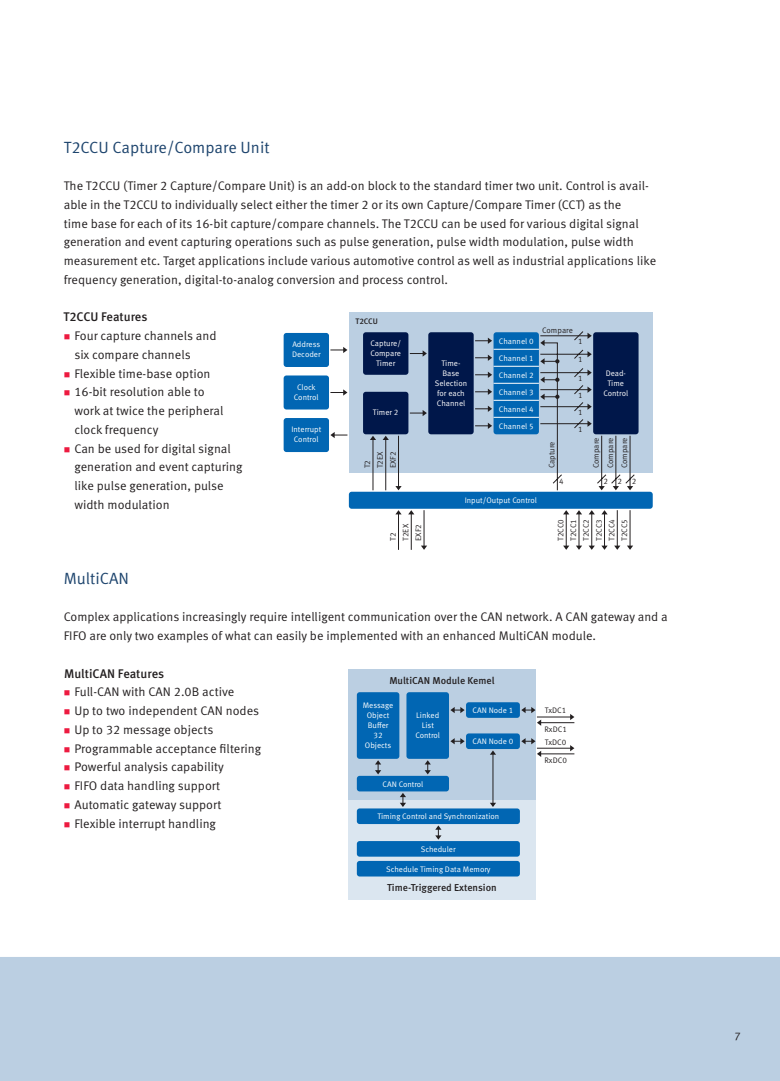
<style>
.page{position:relative;width:780px;height:1081px;background:#bbcfe2}
.page>*{position:absolute;margin:0;border:0;box-sizing:border-box;transform-origin:0 0}
.t1{font:16.25px "Infineon Meta";color:#1d446d}
.t2{font:12.5px/18.8px "Infineon Meta";color:#231f20}
.t3{font:500 12.5px "Infineon Meta";letter-spacing:-.005em;color:#231f20}
.t4{font:11.25px "Infineon Meta";color:#231f20}
.t5{font:500 10px "Infineon Meta";color:#231f20}
.t6{font:8px/10px "Infineon Meta";color:#fff;text-align:center}
.t7{font:8px/12.8px "Infineon Meta";color:#231f20}
.t8{font:500 8px "Infineon Meta";letter-spacing:-.005em;color:#231f20}
</style>
<div class="page">
<div style="left:0;top:0;width:780px;height:957px;background:#fff"></div>
<div style="left:349px;top:312px;width:303px;height:160px;background:#bbcfe2"></div>
<div style="left:593px;top:332px;width:45px;height:102px;background:#00174a;border-radius:3px"></div>
<div style="left:283px;top:333px;width:46px;height:34px;background:#0166b3;border-radius:3px"></div>
<div style="left:283px;top:375px;width:46px;height:34px;background:#0166b3;border-radius:3px"></div>
<div style="left:283px;top:418px;width:46px;height:34px;background:#0166b3;border-radius:3px"></div>
<div style="left:349px;top:492px;width:303px;height:17px;background:#0166b3;border-radius:3px"></div>
<svg style="left:372px;top:396px;width:263px;height:154px"></svg>
<svg style="left:598px;top:486px;width:6px;height:4px"></svg>
<svg style="left:421px;top:545px;width:6px;height:5px"></svg>
<svg style="left:408px;top:510px;width:6px;height:4px"></svg>
<svg style="left:395px;top:510px;width:6px;height:4px"></svg>
<svg style="left:576px;top:510px;width:6px;height:4px"></svg>
<svg style="left:563px;top:510px;width:6px;height:4px"></svg>
<svg style="left:563px;top:545px;width:6px;height:5px"></svg>
<svg style="left:576px;top:545px;width:6px;height:5px"></svg>
<svg style="left:588px;top:510px;width:7px;height:4px"></svg>
<svg style="left:588px;top:545px;width:7px;height:5px"></svg>
<svg style="left:601px;top:510px;width:6px;height:4px"></svg>
<svg style="left:601px;top:545px;width:6px;height:5px"></svg>
<svg style="left:614px;top:545px;width:6px;height:5px"></svg>
<svg style="left:627px;top:545px;width:6px;height:5px"></svg>
<svg style="left:627px;top:486px;width:6px;height:4px"></svg>
<svg style="left:612px;top:486px;width:7px;height:4px"></svg>
<svg style="left:330px;top:330px;width:261px;height:161px"></svg>
<div style="left:348px;top:670px;width:187px;height:130px;background:#bbcfe2"></div>
<div style="left:348px;top:800px;width:187px;height:99px;background:#dbe6f0"></div>
<div style="left:466px;top:733px;width:54px;height:16px;background:#0166b3;border-radius:3px"></div>
<div style="left:357px;top:776px;width:92px;height:15px;background:#0166b3;border-radius:3px"></div>
<div style="left:357px;top:808px;width:163px;height:16px;background:#0166b3;border-radius:3px"></div>
<div style="left:357px;top:841px;width:163px;height:15px;background:#0166b3;border-radius:3px"></div>
<div style="left:357px;top:861px;width:163px;height:15px;background:#0166b3;border-radius:3px"></div>
<div style="left:466px;top:702px;width:54px;height:16px;background:#0166b3;border-radius:3px"></div>
<div style="left:406px;top:692px;width:43px;height:67px;background:#0166b3;border-radius:3px"></div>
<div style="left:357px;top:692px;width:42px;height:67px;background:#0166b3;border-radius:3px"></div>
<svg style="left:450px;top:738px;width:14px;height:6px"></svg>
<svg style="left:375px;top:760px;width:6px;height:14px"></svg>
<svg style="left:424px;top:760px;width:7px;height:14px"></svg>
<svg style="left:400px;top:793px;width:6px;height:14px"></svg>
<svg style="left:435px;top:825px;width:6px;height:14px"></svg>
<hr style="left:492px;top:753px;width:1px;height:50px;background:#231f20">
<svg style="left:490px;top:750px;width:6px;height:5px"></svg>
<svg style="left:490px;top:803px;width:6px;height:4px"></svg>
<hr style="left:537px;top:748px;width:35px;height:1px;background:#231f20">
<svg style="left:570px;top:745px;width:4px;height:6px"></svg>
<hr style="left:539px;top:753px;width:35px;height:1px;background:#231f20">
<svg style="left:537px;top:751px;width:4px;height:6px"></svg>
<svg style="left:521px;top:738px;width:14px;height:6px"></svg>
<svg style="left:450px;top:707px;width:14px;height:6px"></svg>
<hr style="left:537px;top:716px;width:35px;height:1px;background:#231f20">
<svg style="left:570px;top:714px;width:4px;height:6px"></svg>
<hr style="left:539px;top:722px;width:35px;height:1px;background:#231f20">
<svg style="left:537px;top:719px;width:4px;height:7px"></svg>
<svg style="left:521px;top:707px;width:14px;height:6px"></svg>
<svg style="left:65px;top:690px;width:5px;height:6px"></svg>
<svg style="left:65px;top:709px;width:5px;height:5px"></svg>
<svg style="left:65px;top:728px;width:5px;height:5px"></svg>
<svg style="left:65px;top:747px;width:5px;height:5px"></svg>
<svg style="left:65px;top:765px;width:5px;height:6px"></svg>
<svg style="left:65px;top:784px;width:5px;height:5px"></svg>
<svg style="left:65px;top:803px;width:5px;height:5px"></svg>
<svg style="left:65px;top:822px;width:5px;height:5px"></svg>
<svg style="left:65px;top:334px;width:5px;height:5px"></svg>
<svg style="left:65px;top:372px;width:5px;height:5px"></svg>
<svg style="left:65px;top:390px;width:5px;height:6px"></svg>
<svg style="left:65px;top:447px;width:5px;height:5px"></svg>
<h1 class="t1" style="left:64px;top:137px;width:207px">T2CCU Capture/Compare Unit</h1>
<p class="t2" style="left:64px;top:176px;width:594px">The T2CCU (Timer 2 Capture/Compare Unit) is an add-on block to the standard timer two unit. Control is avail&shy;able in the T2CCU to individually select either the timer 2 or its own Capture/Compare Timer (CCT) as the<br>time base for each of its 16-bit capture/compare channels. The T2CCU can be used for various digital signal generation and event capturing operations such as pulse generation, pulse width modulation, pulse width measurement etc. Target applications include various automotive control as well as industrial applications like frequency generation, digital-to-analog conversion and process control.</p>
<p class="t3" style="left:63px;top:309px;width:86px">T2CCU Features</p>
<p class="t2" style="left:74px;top:326px;width:170px">Four capture channels and<br>six compare channels<br>Flexible time-base option<br>16-bit resolution able to<br>work at twice the peripheral clock frequency<br>Can be used for digital signal generation and event capturing like pulse generation, pulse width modulation</p>
<p class="t6" style="left:292px;top:339px;width:30px;text-align:left">Address<br>Decoder</p>
<p class="t6" style="left:294px;top:382px;width:26px">Clock<br>Control</p>
<p class="t6" style="left:291px;top:425px;width:32px">Interrupt<br>Control</p>
<p class="t8" style="left:355px;top:316px;width:24px">T2CCU</p>
<p class="t6" style="left:370px;top:338px;width:32px">Capture/<br>Compare<br>Timer</p>
<p class="t6" style="left:373px;top:408px;width:27px">Timer 2</p>
<p class="t7" style="left:361px;top:468px;width:18px;rotate:-90deg">T2<br>T2EX</p>
<p class="t7" style="left:386px;top:468px;width:18px;rotate:-90deg">EXF2</p>
<p class="t6" style="left:435px;top:358px;width:34px">Time-<br>Base<br>Selection for each<br>Channel</p>
<p class="t6" style="left:499px;top:332px;width:36px;line-height:17px;text-align:justify">Channel 0<br>Channel 1<br>Channel 2<br>Channel 3<br>Channel 4<br>Channel 5</p>
<p class="t7" style="left:542px;top:324px;width:32px">Compare</p>
<p class="t7" style="left:578px;top:335px;width:6px">1</p>
<p class="t7" style="left:578px;top:353px;width:6px">1</p>
<p class="t7" style="left:578px;top:372px;width:6px">1</p>
<p class="t7" style="left:545px;top:468px;width:28px;rotate:-90deg">Capture</p>
<p class="t7" style="left:578px;top:386px;width:6px;line-height:17px;text-align:justify">1<br>1<br>1</p>
<p class="t6" style="left:603px;top:368px;width:26px">Dead-<br>Time<br>Control</p>
<p class="t7" style="left:589px;top:468px;width:32px;rotate:-90deg">Compare</p>
<p class="t7" style="left:604px;top:468px;width:32px;rotate:-90deg">Compare</p>
<p class="t7" style="left:618px;top:468px;width:32px;rotate:-90deg">Compare</p>
<p class="t7" style="left:559px;top:475px;width:6px">4</p>
<p class="t7" style="left:603px;top:475px;width:6px">2</p>
<p class="t7" style="left:617px;top:475px;width:6px">2</p>
<p class="t7" style="left:631px;top:475px;width:6px">2</p>
<p class="t6" style="left:464px;top:495px;width:74px">Input/Output Control</p>
<p class="t7" style="left:554px;top:541px;width:23px;rotate:-90deg">T2CC0</p>
<p class="t7" style="left:386px;top:541px;width:18px;rotate:-90deg">T2<br>T2EX</p>
<p class="t7" style="left:567px;top:541px;width:23px;text-align:justify;rotate:-90deg">T2CC1<br>T2CC2<br>T2CC3<br>T2CC4<br>T2CC5</p>
<p class="t7" style="left:412px;top:541px;width:18px;rotate:-90deg">EXF2</p>
<h1 class="t1" style="left:64px;top:568px;width:67px">MultiCAN</h1>
<p class="t2" style="left:64px;top:608px;width:605px">Complex applications increasingly require intelligent communication over the CAN network. A CAN gateway and a<br>FIFO are only two examples of what can easily be implemented with an enhanced MultiCAN module.</p>
<p class="t3" style="left:64px;top:665px;width:101px">MultiCAN Features</p>
<p class="t2" style="left:74px;top:683px;width:188px">Full-CAN with CAN 2.0B active<br>Up to two independent CAN nodes<br>Up to 32 message objects<br>Programmable acceptance filtering<br>Powerful analysis capability<br>FIFO data handling support<br>Automatic gateway support<br>Flexible interrupt handling</p>
<p class="t5" style="left:389px;top:675px;width:107px">MultiCAN Module Kemel</p>
<p class="t6" style="left:363px;top:700px;width:32px">Message<br>Object<br>Buffer<br>32<br>Objects</p>
<p class="t6" style="left:472px;top:705px;width:42px">CAN Node 1</p>
<p class="t7" style="left:545px;top:704px;width:23px">TxDC1</p>
<p class="t7" style="left:544px;top:723px;width:24px">RxDC1</p>
<p class="t6" style="left:415px;top:710px;width:26px">Linked<br>List<br>Control</p>
<p class="t6" style="left:472px;top:736px;width:42px">CAN Node 0</p>
<p class="t7" style="left:545px;top:735px;width:23px">TxDC0</p>
<p class="t7" style="left:544px;top:754px;width:24px">RxDC0</p>
<p class="t6" style="left:382px;top:779px;width:43px">CAN Control</p>
<p class="t6" style="left:377px;top:811px;width:123px">Timing Control and Synchronization</p>
<p class="t6" style="left:421px;top:844px;width:36px">Scheduler</p>
<p class="t6" style="left:386px;top:864px;width:106px">Schedule Timing Data Memory</p>
<p class="t5" style="left:387px;top:882px;width:111px">Time-Triggered Extension</p>
<p class="t4" style="left:734px;top:1029px;width:8px">7</p>
</div>
